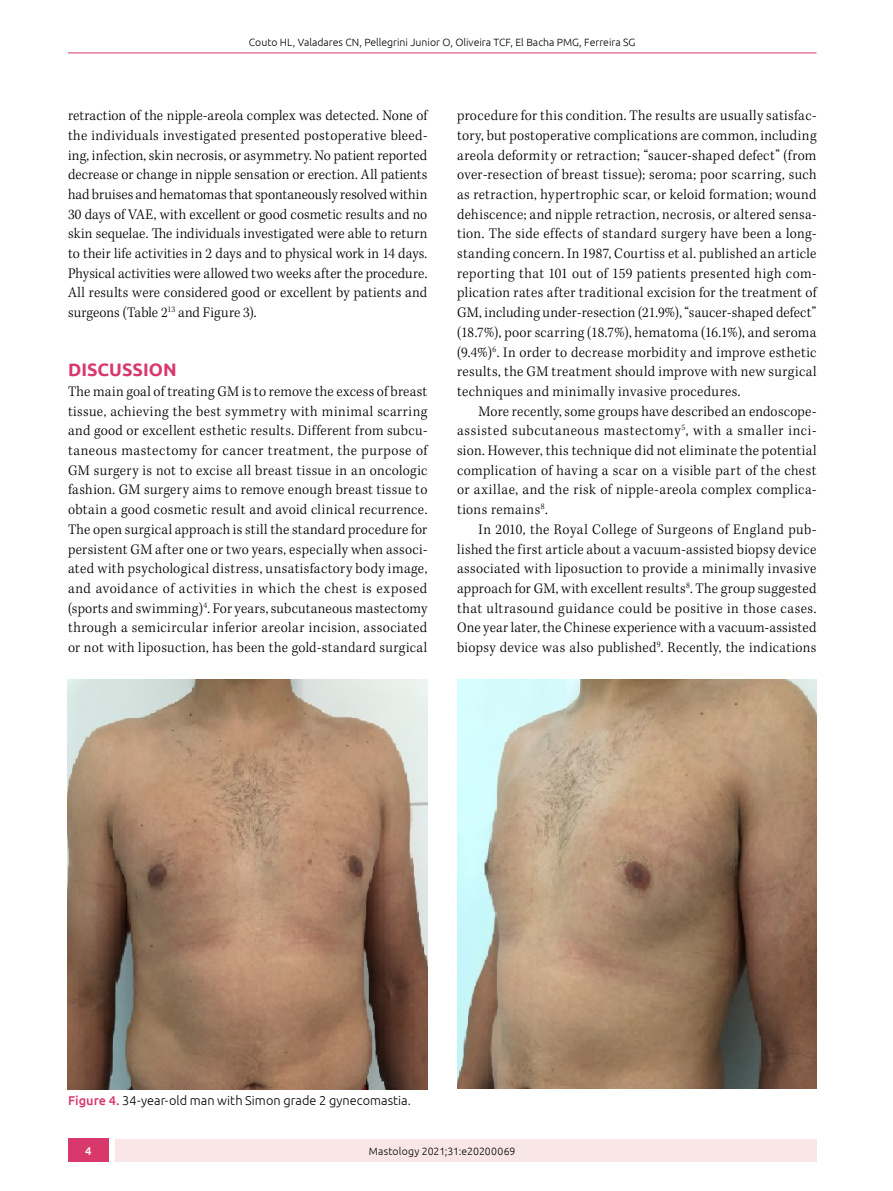
<style>
.page{position:relative;width:893px;height:1191px;background:#fff}
.page>*{position:absolute;margin:0;border:0;box-sizing:border-box;transform-origin:0 0}
.t1{font:700 18px "Ubuntu";letter-spacing:.005em;color:#d8386c}
.t2{font:300 15px/19.6px "Kepler Std";letter-spacing:.025em;color:#000;text-align:justify;scale:.95 1}
.t3{font:300 12.75px "Ubuntu";letter-spacing:.005em;color:#000}
.t4{font:500 11.25px "Ubuntu";color:#fff}
.t5{font:300 10.5px "Ubuntu";color:#000}
.s1{font-weight:500;color:#d8386c}
</style>
<div class="page">
<div style="left:115px;top:1139px;width:701px;height:23px;background:#f9e7e7"></div>
<div style="left:68px;top:1138px;width:40px;height:24px;background:#d8386c"></div>
<hr style="left:68px;top:53px;width:748px;height:1px;background:#d8386c">
<img style="left:68px;top:680px;width:359px;height:409px">
<img style="left:457px;top:680px;width:359px;height:408px">
<p class="t5" style="left:249px;top:36px;width:388px">Couto HL, Valadares CN, Pellegrini Junior O, Oliveira TCF, El Bacha PMG, Ferreira SG</p>
<p class="t2" style="left:68px;top:106px;width:380px">retraction of the nipple-areola complex was detected. None of the individuals investigated presented postoperative bleed&shy;ing, infection, skin necrosis, or asymmetry. No patient reported decrease or change in nipple sensation or erection. All patients had bruises and hematomas that spontaneously resolved within 30 days of VAE, with excellent or good cosmetic results and no skin sequelae. The individuals investigated were able to return to their life activities in 2 days and to physical work in 14 days.<br>Physical activities were allowed two weeks after the procedure.<br>All results were considered good or excellent by patients and surgeons (Table 2<sup>13</sup> and Figure 3).</p>
<p class="t1" style="left:68px;top:359px;width:110px">DISCUSSION</p>
<p class="t2" style="left:68px;top:382px;width:380px">The main goal of treating GM is to remove the excess of breast tissue, achieving the best symmetry with minimal scarring and good or excellent esthetic results. Different from subcu&shy;taneous mastectomy for cancer treatment, the purpose of GM surgery is not to excise all breast tissue in an oncologic fashion. GM surgery aims to remove enough breast tissue to obtain a good cosmetic result and avoid clinical recurrence.<br>The open surgical approach is still the standard procedure for persistent GM after one or two years, especially when associ&shy;ated with psychological distress, unsatisfactory body image, and avoidance of activities in which the chest is exposed (sports and swimming)<sup>4</sup>. For years, subcutaneous mastectomy through a semicircular inferior areolar incision, associated or not with liposuction, has been the gold-standard surgical</p>
<p class="t2" style="left:457px;top:106px;width:380px">procedure for this condition. The results are usually satisfac&shy;tory, but postoperative complications are common, including areola deformity or retraction; “saucer-shaped defect” (from over-resection of breast tissue); seroma; poor scarring, such as retraction, hypertrophic scar, or keloid formation; wound dehiscence; and nipple retraction, necrosis, or altered sensa&shy;tion. The side effects of standard surgery have been a long&shy;standing concern. In 1987, Courtiss et al. published an article reporting that 101 out of 159 patients presented high com&shy;plication rates after traditional excision for the treatment of GM, including under-resection (21.9%), “saucer-shaped defect” (18.7%), poor scarring (18.7%), hematoma (16.1%), and seroma (9.4%)<sup>6</sup>. In order to decrease morbidity and improve esthetic results, the GM treatment should improve with new surgical techniques and minimally invasive procedures.</p>
<p class="t2" style="left:457px;top:402px;width:380px;text-indent:21px">More recently, some groups have described an endoscope&shy;assisted subcutaneous mastectomy<sup>5</sup>, with a smaller inci&shy;sion. However, this technique did not eliminate the potential complication of having a scar on a visible part of the chest or axillae, and the risk of nipple-areola complex complica&shy;tions remains<sup>8</sup>.</p>
<p class="t2" style="left:457px;top:520px;width:380px;text-indent:21px">In 2010, the Royal College of Surgeons of England pub&shy;lished the first article about a vacuum-assisted biopsy device associated with liposuction to provide a minimally invasive approach for GM, with excellent results<sup>8</sup>. The group suggested that ultrasound guidance could be positive in those cases.<br>One year later, the Chinese experience with a vacuum-assisted biopsy device was also published<sup>9</sup>. Recently, the indications</p>
<p class="t3" style="left:68px;top:1093px;width:344px"><span class="s1">Figure 4.</span> 34-year-old man with Simon grade 2 gynecomastia.</p>
<p class="t4" style="left:85px;top:1143px;width:8px">4</p>
<p class="t5" style="left:369px;top:1144px;width:148px">Mastology 2021;31:e20200069</p>
</div>
